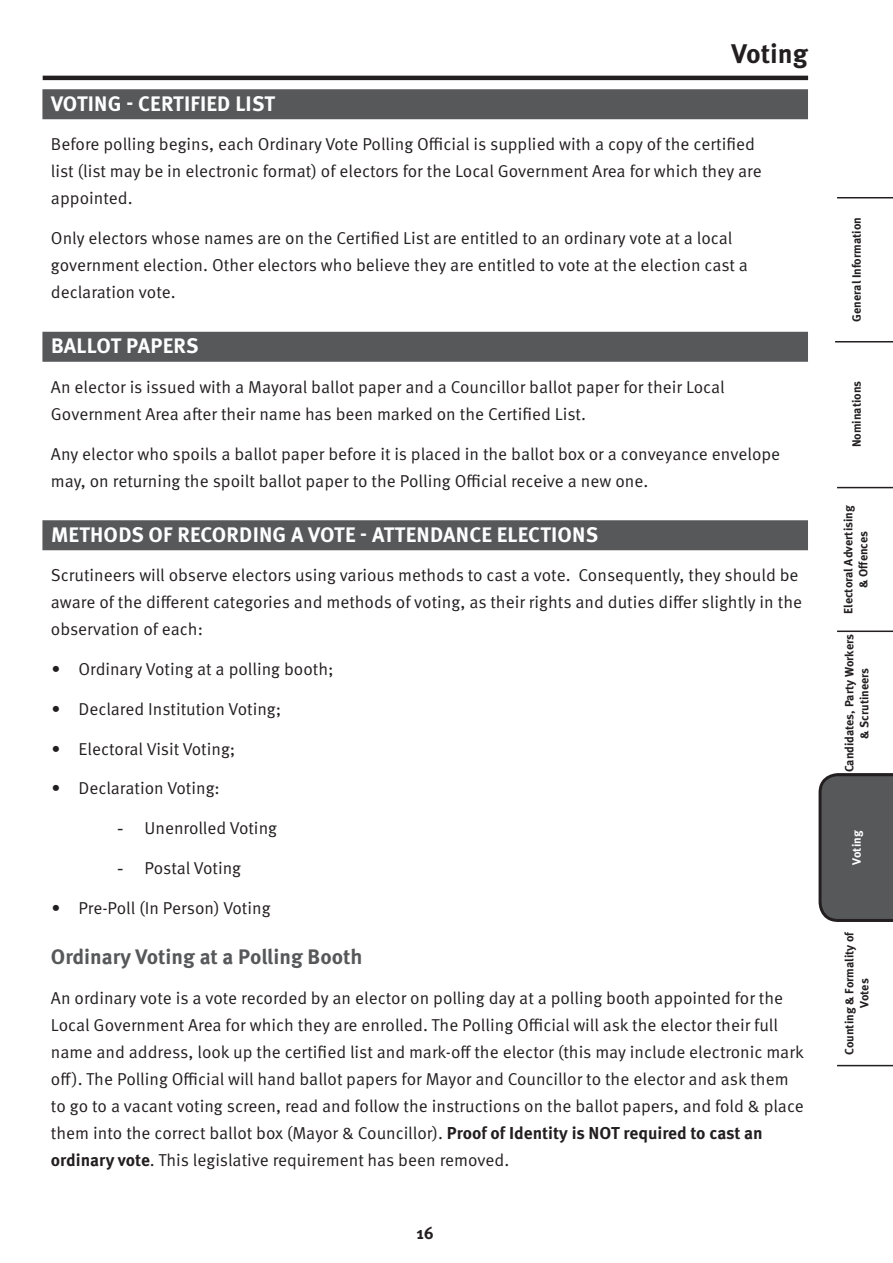
<style>
.page{position:relative;width:893px;height:1263px;background:#fff}
.page>*{position:absolute;margin:0;border:0;box-sizing:border-box;transform-origin:0 0}
.Section_Header_Right{font:700 27px "Meta OT";color:#231f20}
.Subsection_Header{font:700 21px "Meta OT";letter-spacing:.01em;color:#fff}
.Paragraph_Header{font:700 21px "Meta OT";color:#57585a}
.Paragraph_Text{font:17.25px/27px "Meta OT Norm";color:#231f20}
.t1{font:700 17.25px "Meta OT";color:#231f20}
.Tab_Text_Black{font:700 12px/15px "Meta OT";color:#231f20;text-align:center}
.Tab_Text_White{font:700 12px "Meta OT";color:#fff}
.s1{font-family:"Arial"}
.s2{font-family:"Meta OT";font-weight:700}
</style>
<div class="page">
<svg style="left:818px;top:773px;width:75px;height:149px;background:#575859"></svg>
<hr style="left:837px;top:487px;width:56px;height:1px;background:#231f20">
<hr style="left:837px;top:630px;width:56px;height:2px;background:#231f20">
<hr style="left:837px;top:775px;width:56px;height:1px;background:#231f20">
<hr style="left:837px;top:920px;width:56px;height:1px;background:#231f20">
<hr style="left:837px;top:1065px;width:56px;height:1px;background:#231f20">
<hr style="left:837px;top:197px;width:56px;height:1px;background:#231f20">
<hr style="left:835px;top:341px;width:58px;height:1px;background:#231f20">
<hr style="left:43px;top:76px;width:765px;height:4px;background:#231f20">
<div style="left:42px;top:89px;width:766px;height:30px;background:#57585a"></div>
<div style="left:42px;top:332px;width:766px;height:30px;background:#57585a"></div>
<div style="left:42px;top:520px;width:766px;height:30px;background:#57585a"></div>
<p class="Section_Header_Right" style="left:731px;top:36px;width:78px">Voting</p>
<p class="Subsection_Header" style="left:51px;top:90px;width:225px">VOTING - CERTIFIED LIST</p>
<p class="Paragraph_Text" style="left:51px;top:131px;width:712px">Before polling begins, each Ordinary Vote Polling Official is supplied with a copy of the certified list (list may be in electronic format) of electors for the Local Government Area for which they are appointed.</p>
<p class="Paragraph_Text" style="left:51px;top:225px;width:698px">Only electors whose names are on the Certified List are entitled to an ordinary vote at a local government election. Other electors who believe they are entitled to vote at the election cast a declaration vote.</p>
<p class="Subsection_Header" style="left:51px;top:332px;width:149px">BALLOT PAPERS</p>
<p class="Paragraph_Text" style="left:51px;top:373px;width:675px">An elector is issued with a Mayoral ballot paper and a Councillor ballot paper for their Local<br>Government Area after their name has been marked on the Certified List.</p>
<p class="Paragraph_Text" style="left:51px;top:440px;width:731px">Any elector who spoils a ballot paper before it is placed in the ballot box or a conveyance envelope may, on returning the spoilt ballot paper to the Polling Official receive a new one.</p>
<p class="Subsection_Header" style="left:51px;top:521px;width:549px">METHODS OF RECORDING A VOTE - ATTENDANCE ELECTIONS</p>
<p class="Paragraph_Text" style="left:51px;top:562px;width:753px">Scrutineers will observe electors using various methods to cast a vote. Consequently, they should be aware of the different categories and methods of voting, as their rights and duties differ slightly in the observation of each:</p>
<p class="Paragraph_Text" style="left:51px;top:656px;width:284px">• Ordinary Voting at a polling booth;</p>
<p class="Paragraph_Text" style="left:51px;top:695px;width:231px">• Declared Institution Voting;</p>
<p class="Paragraph_Text" style="left:51px;top:735px;width:186px">• Electoral Visit Voting;</p>
<p class="Paragraph_Text" style="left:51px;top:775px;width:170px">• Declaration Voting:</p>
<p class="Paragraph_Text" style="left:117px;top:815px;width:161px"><span class="s1">-</span> Unenrolled Voting</p>
<p class="Paragraph_Text" style="left:117px;top:854px;width:125px"><span class="s1">-</span> Postal Voting</p>
<p class="Paragraph_Text" style="left:51px;top:894px;width:221px">• Pre-Poll (In Person) Voting</p>
<p class="Paragraph_Header" style="left:51px;top:944px;width:313px">Ordinary Voting at a Polling Booth</p>
<p class="Paragraph_Text" style="left:51px;top:985px;width:754px">An ordinary vote is a vote recorded by an elector on polling day at a polling booth appointed for the Local Government Area for which they are enrolled. The Polling Official will ask the elector their full name and address, look up the certified list and mark-off the elector (this may include electronic mark off). The Polling Official will hand ballot papers for Mayor and Councillor to the elector and ask them to go to a vacant voting screen, read and follow the instructions on the ballot papers, and fold &amp; place them into the correct ballot box (Mayor &amp; Councillor). <span class="s2">Proof of Identity is NOT required to cast an ordinary vote</span>. This legislative requirement has been removed.</p>
<p class="t1" style="left:416px;top:1222px;width:19px">16</p>
<p class="Tab_Text_Black" style="left:849px;top:322px;width:106px;rotate:-90deg">General Information</p>
<p class="Tab_Text_Black" style="left:849px;top:447px;width:68px;rotate:-90deg">Nominations</p>
<p class="Tab_Text_Black" style="left:841px;top:614px;width:110px;rotate:-90deg">Electoral Advertising</p>
<p class="Tab_Text_Black" style="left:856px;top:588px;width:58px;rotate:-90deg">&amp; Offences</p>
<p class="Tab_Text_Black" style="left:842px;top:772px;width:140px;rotate:-90deg">Candidates, Party Workers &amp; Scrutineers</p>
<p class="Tab_Text_White" style="left:849px;top:865px;width:36px;rotate:-90deg">Voting</p>
<p class="Tab_Text_Black" style="left:842px;top:1054px;width:125px;rotate:-90deg">Counting &amp; Formality of<br>Votes</p>
</div>
